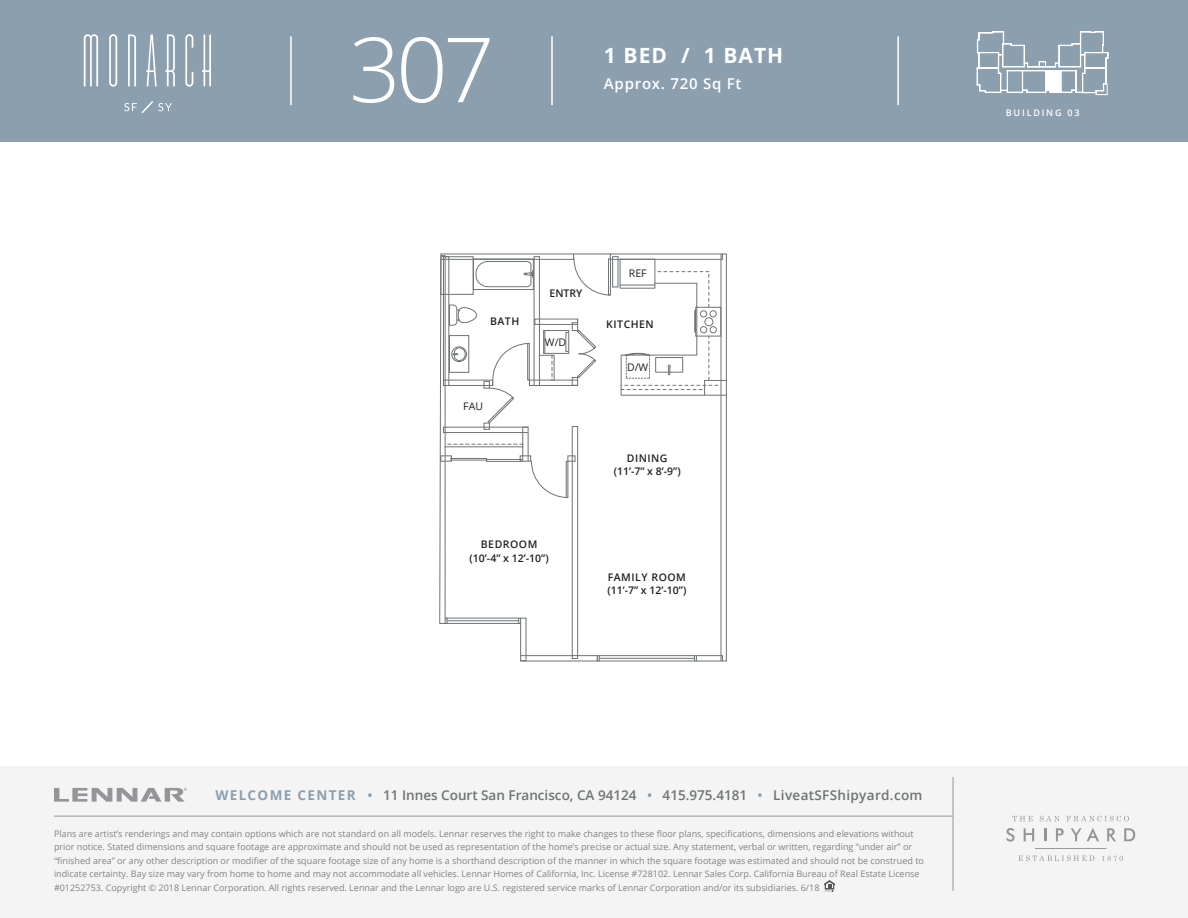
<style>
.page{position:relative;width:1188px;height:918px;background:#fff}
.page>*{position:absolute;margin:0;border:0;box-sizing:border-box;transform-origin:0 0}
.t1{font:300 90px "Open Sans";color:#fff}
.t2{font:700 21px "Open Sans";letter-spacing:.05em;color:#fff}
.t3{font:600 15px "Open Sans";letter-spacing:.05em;color:#fff}
.t4{font:600 13.5px "Open Sans";color:#6e7375}
.t5{font:600 10.5px/13.5px "Open Sans";letter-spacing:.05em;color:#231f20;text-align:center}
.t6{font:10.5px "Open Sans";color:#231f20}
.t7{font:9px/13.5px "Open Sans";color:#808285}
.t8{font:600 9px "Open Sans";letter-spacing:.2em;color:#fff}
.s1{font-weight:700;color:#8b9faf}
.s2{color:#8b9faf}
</style>
<div class="page">
<div style="left:0;top:0;width:1188px;height:141px;background:#8b9faf"></div>
<div style="left:0;top:767px;width:1188px;height:151px;background:#f4f4f4"></div>
<hr style="left:1035px;top:848px;width:72px;height:1px;background:#939598">
<svg style="left:1006px;top:828px;width:9px;height:14px"></svg>
<svg style="left:1024px;top:828px;width:10px;height:13px"></svg>
<svg style="left:1044px;top:828px;width:2px;height:13px"></svg>
<svg style="left:1056px;top:828px;width:8px;height:13px"></svg>
<svg style="left:1071px;top:828px;width:28px;height:13px"></svg>
<svg style="left:1107px;top:828px;width:9px;height:13px"></svg>
<svg style="left:1124px;top:828px;width:11px;height:13px"></svg>
<svg style="left:1012px;top:816px;width:21px;height:5px"></svg>
<svg style="left:1040px;top:816px;width:20px;height:5px"></svg>
<svg style="left:1067px;top:816px;width:62px;height:5px"></svg>
<svg style="left:1018px;top:855px;width:76px;height:6px"></svg>
<svg style="left:1102px;top:856px;width:21px;height:5px"></svg>
<svg style="left:54px;top:788px;width:133px;height:14px"></svg>
<hr style="left:953px;top:777px;width:1px;height:114px;background:#939598">
<hr style="left:54px;top:816px;width:899px;height:1px;background:#939598">
<hr style="left:551px;top:36px;width:2px;height:69px;background:#fff">
<hr style="left:290px;top:36px;width:2px;height:69px;background:#fff">
<hr style="left:897px;top:36px;width:2px;height:69px;background:#fff">
<svg style="left:84px;top:34px;width:14px;height:52px"></svg>
<svg style="left:109px;top:34px;width:8px;height:53px"></svg>
<svg style="left:128px;top:35px;width:8px;height:51px"></svg>
<svg style="left:165px;top:34px;width:10px;height:52px"></svg>
<svg style="left:185px;top:34px;width:8px;height:53px"></svg>
<svg style="left:202px;top:35px;width:9px;height:51px"></svg>
<svg style="left:146px;top:34px;width:11px;height:52px"></svg>
<svg style="left:124px;top:101px;width:48px;height:12px"></svg>
<svg style="left:824px;top:880px;width:11px;height:12px"></svg>
<svg style="left:977px;top:31px;width:131px;height:64px"></svg>
<svg style="left:439px;top:253px;width:288px;height:409px"></svg>
<p class="t1" style="left:349px;top:8px;width:147px">307</p>
<p class="t2" style="left:604px;top:41px;width:181px">1 BED / 1 BATH</p>
<p class="t3" style="left:604px;top:73px;width:139px">Approx. 720 Sq Ft</p>
<p class="t5" style="left:490px;top:314px;width:31px">BATH</p>
<p class="t6" style="left:463px;top:399px;width:21px">FAU</p>
<p class="t5" style="left:550px;top:286px;width:34px">ENTRY</p>
<p class="t6" style="left:545px;top:335px;width:23px">W/D</p>
<p class="t6" style="left:629px;top:266px;width:19px">REF</p>
<p class="t5" style="left:606px;top:317px;width:49px">KITCHEN</p>
<p class="t6" style="left:627px;top:360px;width:23px">D/W</p>
<p class="t5" style="left:614px;top:451px;width:69px">DINING (11’-7” x 8’-9”)</p>
<p class="t5" style="left:470px;top:538px;width:81px">BEDROOM (10’-4” x 12’-10”)</p>
<p class="t5" style="left:607px;top:570px;width:81px;text-align:left">FAMILY ROOM (11’-7” x 12’-10”)</p>
<h3 class="t4" style="left:215px;top:785px;width:709px"><span class="s1">WELCOME CENTER</span> <span class="s2">•</span> 11 Innes Court San Francisco, CA 94124 <span class="s2">•</span> 415.975.4181 <span class="s2">•</span> LiveatSFShipyard.com</h3>
<p class="t7" style="left:54px;top:826px;width:872px">Plans are artist’s renderings and may contain options which are not standard on all models. Lennar reserves the right to make changes to these floor plans, specifications, dimensions and elevations without prior notice. Stated dimensions and square footage are approximate and should not be used as representation of the home’s precise or actual size. Any statement, verbal or written, regarding “under air” or “finished area” or any other description or modifier of the square footage size of any home is a shorthand description of the manner in which the square footage was estimated and should not be construed to indicate certainty. Bay size may vary from home to home and may not accommodate all vehicles. Lennar Homes of California, Inc. License #728102. Lennar Sales Corp. California Bureau of Real Estate License #01252753. Copyright © 2018 Lennar Corporation. All rights reserved. Lennar and the Lennar logo are U.S. registered service marks of Lennar Corporation and/or its subsidiaries. 6/18</p>
<p class="t8" style="left:1006px;top:107px;width:75px">BUILDING 03</p>
</div>
